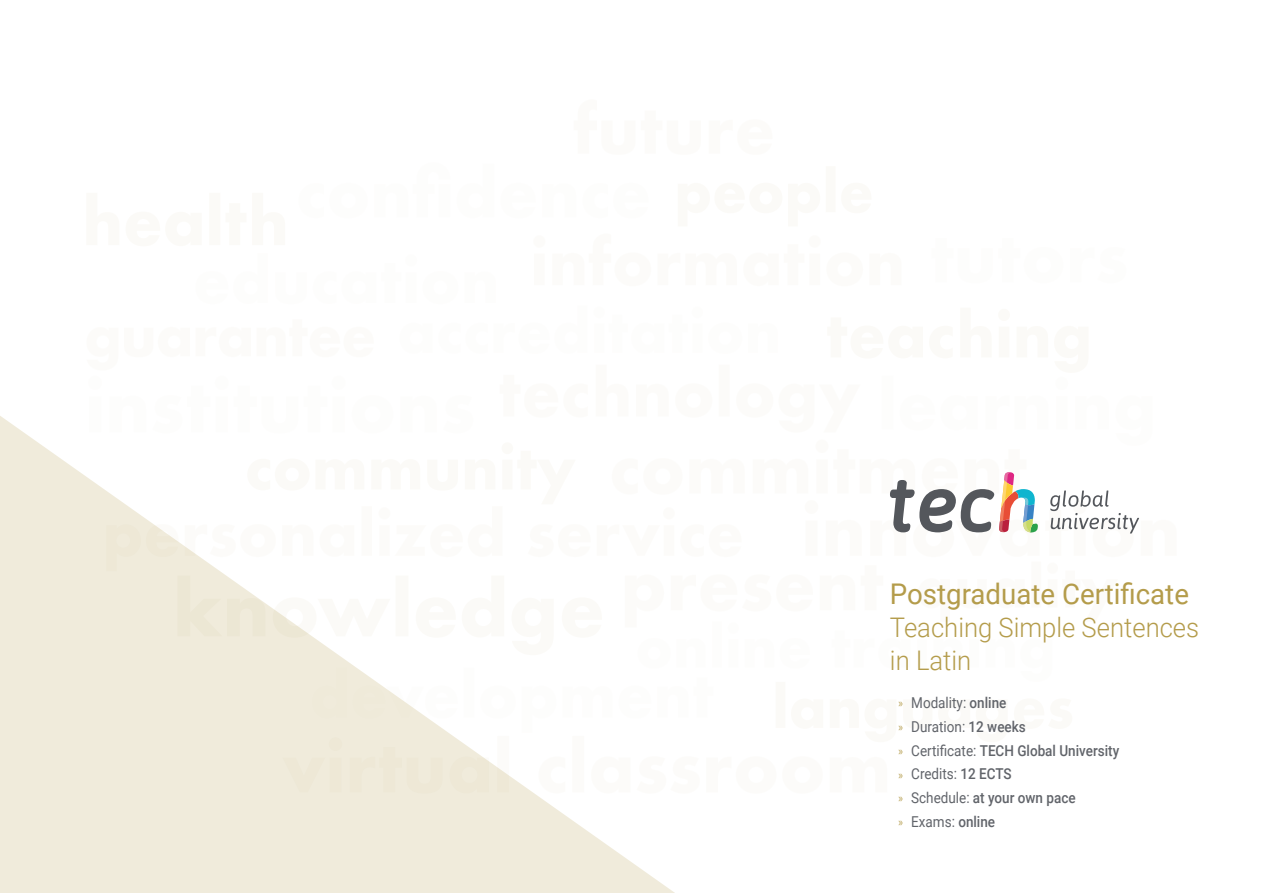
<style>
.page{position:relative;width:1263px;height:893px;background:#fff}
.page>*{position:absolute;margin:0;border:0;box-sizing:border-box;transform-origin:0 0}
.t1{font:28.5px "Roboto";color:#b49c4b}
.t2{font:300 27px/33px "Roboto";color:#b49c4b;scale:.95 1}
.t3{font:500 15px/23.7px "Roboto";color:#61646a;scale:.9 1}
.s1{font-family:"Myriad Pro";font-weight:400;font-size:12px;color:#b49c4b}
.s2{font-weight:400}
</style>
<div class="page">
<svg style="left:0;top:416px;width:675px;height:477px;background:#f1ecde"></svg>
<svg style="left:86px;top:416px;width:1053px;height:378px"></svg>
<h1 class="t1" style="left:890px;top:574px;width:301px">Postgraduate Certificate</h1>
<h2 class="t2" style="left:890px;top:610px;width:327px">Teaching Simple Sentences in Latin</h2>
<p class="t3" style="left:898px;top:690px;width:247px"><span class="s1">»</span> <span class="s2">Modality:</span> online<br><span class="s1">»</span> <span class="s2">Duration:</span> 12 weeks<br><span class="s1">»</span> <span class="s2">Certificate:</span> TECH Global University <span class="s1">»</span> <span class="s2">Credits:</span> 12 ECTS<br><span class="s1">»</span> <span class="s2">Schedule:</span> at your own pace<br><span class="s1">»</span> <span class="s2">Exams:</span> online</p>
</div>
